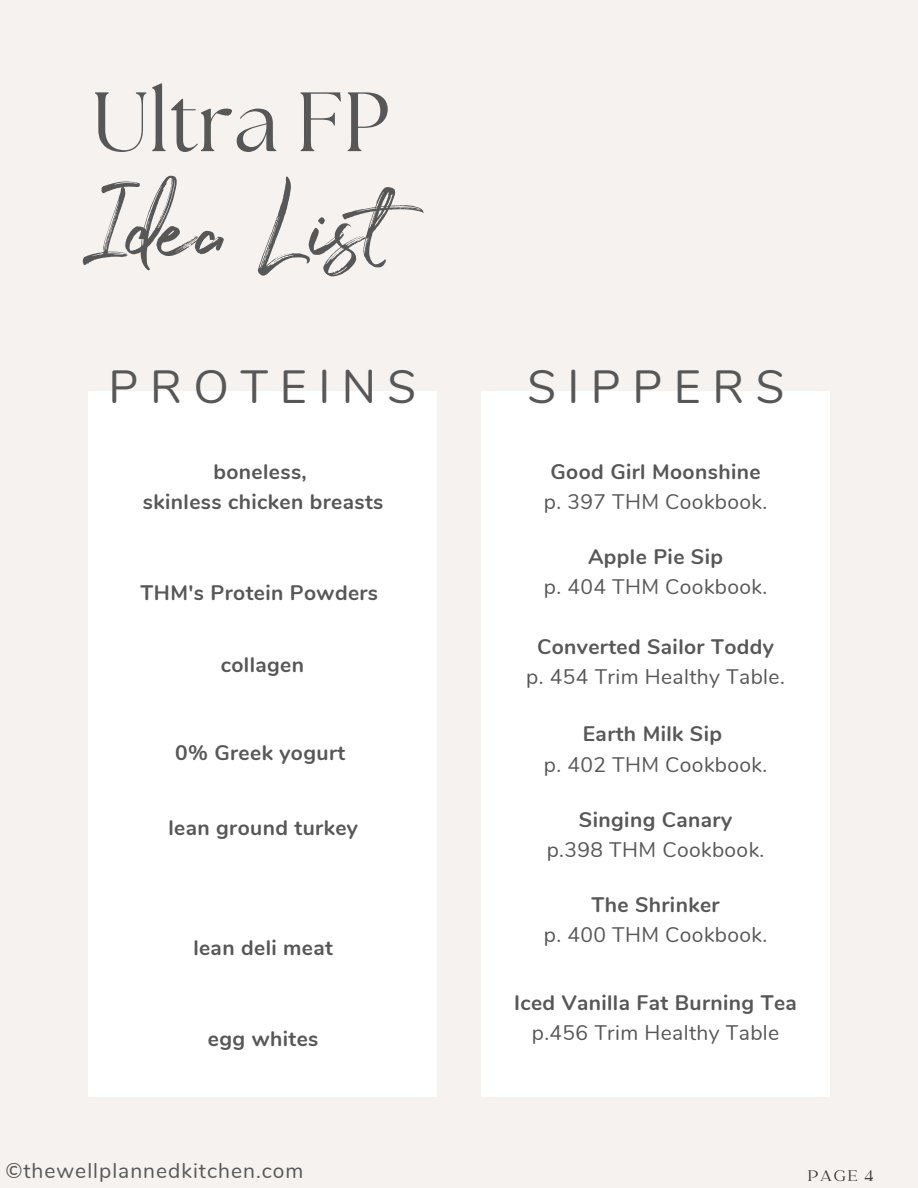
<style>
.page{position:relative;width:918px;height:1188px;background:#f6f2ef}
.page>*{position:absolute;margin:0;border:0;box-sizing:border-box;transform-origin:0 0}
.t1{font:98.85px "Perfect Sunset";letter-spacing:.005em;color:#575757}
.t2{font:83.85px "The Seasons";letter-spacing:.005em;color:#575757}
.t3{font:46.5px "Nunito";letter-spacing:.245em;color:#575757}
.t4{font:700 21px "Nunito";letter-spacing:.02em;color:#575757}
.t5{font:21px "Nunito";letter-spacing:.02em;color:#575757}
.t6{font:21px "Nunito";letter-spacing:.05em;color:#575757}
.t7{font:16.95px "Catchy Mager";color:#303030}
</style>
<div class="page">
<div style="left:88px;top:391px;width:349px;height:705px;background:#fff"></div>
<div style="left:481px;top:391px;width:349px;height:705px;background:#fff"></div>
<p class="t2" style="left:92px;top:84px;width:300px">Ultra FP</p>
<p class="t1" style="left:95px;top:163px;width:356px">Idea List</p>
<p class="t3" style="left:109px;top:356px;width:309px">PROTEINS</p>
<p class="t3" style="left:527px;top:356px;width:259px">SIPPERS</p>
<p class="t4" style="left:213px;top:457px;width:95px">boneless,</p>
<p class="t4" style="left:143px;top:488px;width:242px">skinless chicken breasts</p>
<p class="t4" style="left:141px;top:579px;width:239px">THM's Protein Powders</p>
<p class="t4" style="left:221px;top:651px;width:85px">collagen</p>
<p class="t4" style="left:175px;top:738px;width:172px">0% Greek yogurt</p>
<p class="t4" style="left:168px;top:814px;width:191px">lean ground turkey</p>
<p class="t4" style="left:193px;top:933px;width:141px">lean deli meat</p>
<p class="t4" style="left:208px;top:1024px;width:112px">egg whites</p>
<p class="t4" style="left:551px;top:457px;width:212px">Good Girl Moonshine</p>
<p class="t5" style="left:544px;top:488px;width:225px">p. 397 THM Cookbook.</p>
<p class="t4" style="left:588px;top:543px;width:137px">Apple Pie Sip</p>
<p class="t5" style="left:544px;top:573px;width:225px">p. 404 THM Cookbook.</p>
<p class="t4" style="left:537px;top:632px;width:238px">Converted Sailor Toddy</p>
<p class="t5" style="left:526px;top:663px;width:260px">p. 454 Trim Healthy Table.</p>
<p class="t4" style="left:583px;top:720px;width:141px">Earth Milk Sip</p>
<p class="t5" style="left:544px;top:750px;width:225px">p. 402 THM Cookbook.</p>
<p class="t4" style="left:579px;top:805px;width:155px">Singing Canary</p>
<p class="t5" style="left:547px;top:836px;width:219px">p.398 THM Cookbook.</p>
<p class="t4" style="left:591px;top:891px;width:130px">The Shrinker</p>
<p class="t5" style="left:544px;top:921px;width:225px">p. 400 THM Cookbook.</p>
<p class="t4" style="left:514px;top:988px;width:284px">Iced Vanilla Fat Burning Tea</p>
<p class="t5" style="left:532px;top:1019px;width:249px">p.456 Trim Healthy Table</p>
<p class="t6" style="left:5px;top:1157px;width:300px">©thewellplannedkitchen.com</p>
<p class="t7" style="left:808px;top:1167px;width:67px">PAGE 4</p>
</div>
